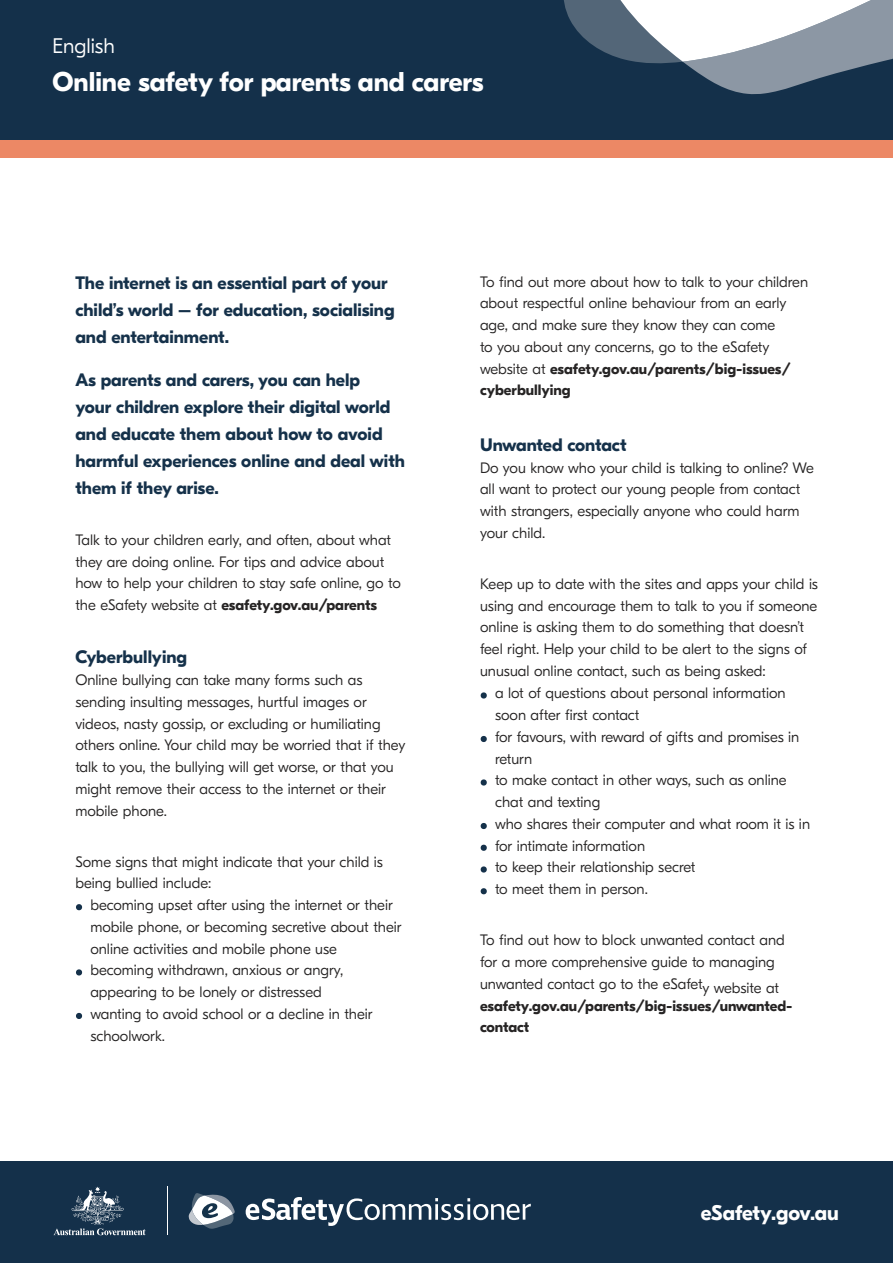
<style>
.page{position:relative;width:893px;height:1263px;background:#fff}
.page>*{position:absolute;margin:0;border:0;box-sizing:border-box;transform-origin:0 0}
.t1{font:700 27px "GT Eesti Display";color:#fff}
.t2{font:700 21px "GT Eesti Display";color:#fff}
.t3{font:300 21px "GT Eesti Pro Display";color:#fff}
.t4{font:700 18px/27px "GT Eesti Pro Display";color:#15314a}
.t5{font:300 15px/21.8px "GT Eesti Pro Display";color:#262424}
.t6{font:700 15px/21.8px "GT Eesti Pro Display";color:#262424}
.s1{font-weight:700}
</style>
<div class="page">
<div style="left:0;top:1162px;width:893px;height:101px;background:#14304a"></div>
<svg style="left:246px;top:1197px;width:285px;height:29px"></svg>
<svg style="left:189px;top:1193px;width:46px;height:36px"></svg>
<svg style="left:53px;top:1186px;width:93px;height:49px"></svg>
<hr style="left:167px;top:1186px;width:1px;height:49px;background:#fff">
<div style="left:0;top:0;width:893px;height:141px;background:#14304a"></div>
<div style="left:0;top:141px;width:893px;height:17px;background:#ec8865"></div>
<svg style="left:564px;top:0;width:329px;height:94px"></svg>
<svg style="left:76px;top:904px;width:6px;height:6px"></svg>
<svg style="left:76px;top:969px;width:6px;height:6px"></svg>
<svg style="left:76px;top:1013px;width:6px;height:6px"></svg>
<svg style="left:481px;top:692px;width:6px;height:6px"></svg>
<svg style="left:481px;top:736px;width:6px;height:6px"></svg>
<svg style="left:481px;top:779px;width:6px;height:6px"></svg>
<svg style="left:481px;top:823px;width:6px;height:6px"></svg>
<svg style="left:481px;top:845px;width:6px;height:6px"></svg>
<svg style="left:481px;top:866px;width:6px;height:6px"></svg>
<svg style="left:481px;top:888px;width:6px;height:6px"></svg>
<h2 class="t3" style="left:52px;top:34px;width:64px">English</h2>
<h1 class="t1" style="left:52px;top:66px;width:432px">Online safety for parents and carers</h1>
<p class="t4" style="left:75px;top:270px;width:321px">The internet is an essential part of your child’s world – for education, socialising and entertainment.</p>
<p class="t4" style="left:75px;top:367px;width:331px">As parents and carers, you can help<br>your children explore their digital world and educate them about how to avoid harmful experiences online and deal with them if they arise.</p>
<p class="t5" style="left:75px;top:529px;width:327px">Talk to your children early, and often, about what they are doing online. For tips and advice about how to help your children to stay safe online, go to the eSafety website at <span class="s1">esafety.gov.au/parents</span></p>
<p class="t4" style="left:75px;top:644px;width:113px">Cyberbullying</p>
<p class="t5" style="left:75px;top:669px;width:332px">Online bullying can take many forms such as sending insulting messages, hurtful images or videos, nasty gossip, or excluding or humiliating others online. Your child may be worried that if they talk to you, the bullying will get worse, or that you might remove their access to the internet or their mobile phone.</p>
<p class="t5" style="left:75px;top:851px;width:309px">Some signs that might indicate that your child is being bullied include:</p>
<p class="t5" style="left:90px;top:894px;width:313px">becoming upset after using the internet or their mobile phone, or becoming secretive about their online activities and mobile phone use becoming withdrawn, anxious or angry, appearing to be lonely or distressed<br>wanting to avoid school or a decline in their schoolwork.</p>
<p class="t5" style="left:480px;top:271px;width:330px">To find out more about how to talk to your children about respectful online behaviour from an early age, and make sure they know they can come<br>to you about any concerns, go to the eSafety website at <span class="s1">esafety.gov.au/parents/big-issues/ cyberbullying</span></p>
<p class="t4" style="left:480px;top:432px;width:148px">Unwanted contact</p>
<p class="t5" style="left:480px;top:457px;width:335px">Do you know who your child is talking to online? We all want to protect our young people from contact with strangers, especially anyone who could harm your child.</p>
<p class="t5" style="left:480px;top:573px;width:339px">Keep up to date with the sites and apps your child is</p>
<p class="t5" style="left:480px;top:595px;width:339px">using and encourage them to talk to you if someone</p>
<p class="t5" style="left:480px;top:617px;width:326px">online is asking them to do something that doesn’t</p>
<p class="t5" style="left:480px;top:638px;width:328px">feel right. Help your child to be alert to the signs of</p>
<p class="t5" style="left:480px;top:660px;width:287px">unusual online contact, such as being asked:</p>
<p class="t5" style="left:495px;top:683px;width:292px">a lot of questions about personal information</p>
<p class="t5" style="left:495px;top:704px;width:146px">soon after first contact</p>
<p class="t5" style="left:495px;top:726px;width:306px">for favours, with reward of gifts and promises in</p>
<p class="t5" style="left:495px;top:748px;width:39px">return</p>
<p class="t5" style="left:495px;top:770px;width:293px">to make contact in other ways, such as online</p>
<p class="t5" style="left:495px;top:791px;width:107px">chat and texting</p>
<p class="t5" style="left:495px;top:813px;width:316px">who shares their computer and what room it is in</p>
<p class="t5" style="left:495px;top:835px;width:152px">for intimate information</p>
<p class="t5" style="left:495px;top:857px;width:202px">to keep their relationship secret</p>
<p class="t5" style="left:495px;top:878px;width:154px">to meet them in person.</p>
<p class="t5" style="left:480px;top:929px;width:306px">To find out how to block unwanted contact and for a more comprehensive guide to managing unwanted contact go to the eSafety website at</p>
<p class="t6" style="left:480px;top:995px;width:314px">esafety.gov.au/parents/big-issues/unwanted&shy;contact</p>
<h2 class="t2" style="left:701px;top:1201px;width:140px">eSafety.gov.au</h2>
</div>
